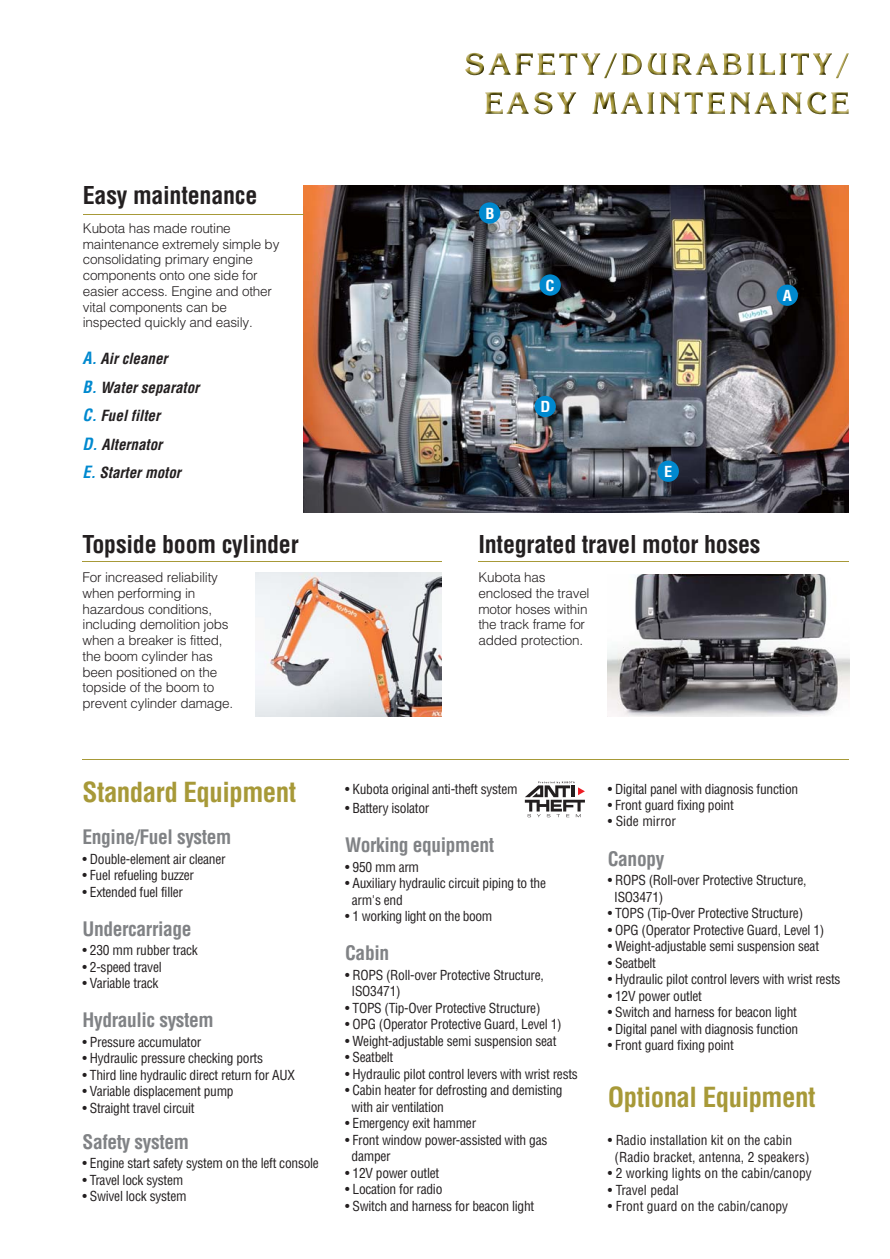
<style>
.page{position:relative;width:890px;height:1259px;background:#fff}
.page>*{position:absolute;margin:0;border:0;box-sizing:border-box;transform-origin:0 0}
.t1{font:700 condensed 27px "Helvetica";letter-spacing:-.02em;color:#a79938}
.t2{font:700 condensed 24px "Helvetica";letter-spacing:-.01em;color:#231f20}
.t3{font:700 condensed 19.5px "Helvetica";letter-spacing:-.02em;color:#808285}
.t4{font:italic 700 condensed 15px/28.5px "Helvetica";color:#231f20}
.t5{font:700 condensed 14.85px "Helvetica";color:#fff;scale:1.1 1}
.t6{font:condensed 13.5px/16.5px "Helvetica";letter-spacing:-.02em;color:#231f20}
.t7{font:300 13.5px/15.8px "Helvetica";letter-spacing:-.015em;color:#231f20}
.t8{font:condensed 13.5px/16.5px "Helvetica";color:#231f20}
.s1{font-size:16.5px;color:#0089cf}
.s2{color:#0089cf}
</style>
<div class="page">
<hr style="left:82px;top:759px;width:767px;height:1px;background:#a79938">
<svg style="left:524px;top:781px;width:61px;height:36px"></svg>
<img style="left:303px;top:186px;width:545px;height:326px">
<hr style="left:83px;top:214px;width:220px;height:1px;background:#a79938">
<div style="left:776px;top:285px;width:21px;height:21px;background:#0089cf;border-radius:50%"></div>
<div style="left:539px;top:274px;width:21px;height:22px;background:#0089cf;border-radius:50%"></div>
<div style="left:534px;top:396px;width:21px;height:21px;background:#0089cf;border-radius:50%"></div>
<div style="left:657px;top:461px;width:21px;height:21px;background:#0089cf;border-radius:50%"></div>
<div style="left:479px;top:202px;width:21px;height:22px;background:#0089cf;border-radius:50%"></div>
<hr style="left:82px;top:561px;width:360px;height:1px;background:#a79938">
<hr style="left:478px;top:561px;width:371px;height:1px;background:#a79938">
<img style="left:607px;top:574px;width:242px;height:142px">
<img style="left:255px;top:573px;width:186px;height:143px">
<img style="left:604px;top:53px;width:244px;height:25px">
<img style="left:465px;top:53px;width:19px;height:22px">
<img style="left:813px;top:53px;width:18px;height:22px">
<img style="left:790px;top:53px;width:18px;height:22px">
<img style="left:779px;top:53px;width:7px;height:22px">
<img style="left:759px;top:53px;width:16px;height:22px">
<img style="left:747px;top:53px;width:6px;height:22px">
<img style="left:722px;top:53px;width:19px;height:22px">
<img style="left:695px;top:53px;width:22px;height:22px">
<img style="left:672px;top:53px;width:19px;height:22px">
<img style="left:647px;top:53px;width:19px;height:22px">
<img style="left:621px;top:53px;width:20px;height:22px">
<img style="left:581px;top:53px;width:19px;height:22px">
<img style="left:559px;top:53px;width:18px;height:22px">
<img style="left:537px;top:53px;width:18px;height:22px">
<img style="left:515px;top:53px;width:17px;height:22px">
<img style="left:488px;top:53px;width:22px;height:22px">
<img style="left:807px;top:92px;width:19px;height:22px">
<img style="left:533px;top:92px;width:19px;height:22px">
<img style="left:831px;top:92px;width:17px;height:22px">
<img style="left:781px;top:92px;width:20px;height:22px">
<img style="left:754px;top:92px;width:22px;height:22px">
<img style="left:730px;top:92px;width:19px;height:22px">
<img style="left:707px;top:92px;width:17px;height:22px">
<img style="left:684px;top:92px;width:18px;height:22px">
<img style="left:659px;top:92px;width:20px;height:22px">
<img style="left:647px;top:92px;width:7px;height:22px">
<img style="left:620px;top:92px;width:22px;height:22px">
<img style="left:592px;top:92px;width:25px;height:22px">
<img style="left:557px;top:92px;width:19px;height:22px">
<img style="left:506px;top:92px;width:22px;height:22px">
<img style="left:485px;top:92px;width:17px;height:22px">
<h2 class="t2" style="left:83px;top:186px;width:176px">Easy maintenance</h2>
<p class="t7" style="left:83px;top:222px;width:198px">Kubota has made routine maintenance extremely simple by consolidating primary engine components onto one side for easier access. Engine and other vital components can be inspected quickly and easily.</p>
<p class="t4" style="left:83px;top:346px;width:118px"><span class="s1">A</span><span class="s2">.</span> Air cleaner<br><span class="s1">B</span><span class="s2">.</span> Water separator<br><span class="s1">C</span><span class="s2">.</span> Fuel filter<br><span class="s1">D</span><span class="s2">.</span> Alternator<br><span class="s1">E</span><span class="s2">.</span> Starter motor</p>
<h2 class="t2" style="left:82px;top:535px;width:218px">Topside boom cylinder</h2>
<p class="t7" style="left:82px;top:571px;width:152px">For increased reliability when performing in hazardous conditions, including demolition jobs when a breaker is fitted, the boom cylinder has been positioned on the topside of the boom to prevent cylinder damage.</p>
<p class="t5" style="left:485px;top:208px;width:10px">B</p>
<p class="t5" style="left:545px;top:280px;width:10px">C</p>
<p class="t5" style="left:782px;top:289px;width:10px">A</p>
<p class="t5" style="left:540px;top:401px;width:11px">D</p>
<p class="t5" style="left:664px;top:466px;width:9px">E</p>
<h2 class="t2" style="left:478px;top:535px;width:283px">Integrated travel motor hoses</h2>
<p class="t7" style="left:478px;top:571px;width:113px">Kubota has enclosed the travel motor hoses within the track frame for added protection.</p>
<h1 class="t1" style="left:83px;top:782px;width:215px">Standard Equipment</h1>
<h3 class="t3" style="left:83px;top:830px;width:150px">Engine/Fuel system</h3>
<p class="t6" style="left:83px;top:852px;width:145px">• Double-element air cleaner</p>
<p class="t6" style="left:83px;top:868px;width:113px">• Fuel refueling buzzer</p>
<p class="t6" style="left:83px;top:885px;width:102px">• Extended fuel filler</p>
<h3 class="t3" style="left:83px;top:921px;width:111px">Undercarriage</h3>
<p class="t6" style="left:83px;top:943px;width:117px">• 230 mm rubber track</p>
<p class="t6" style="left:83px;top:960px;width:81px">• 2-speed travel</p>
<p class="t6" style="left:83px;top:976px;width:77px">• Variable track</p>
<h3 class="t3" style="left:83px;top:1013px;width:133px">Hydraulic system</h3>
<p class="t6" style="left:83px;top:1035px;width:120px">• Pressure accumulator</p>
<p class="t6" style="left:83px;top:1051px;width:182px">• Hydraulic pressure checking ports</p>
<p class="t6" style="left:83px;top:1068px;width:214px">• Third line hydraulic direct return for AUX</p>
<p class="t6" style="left:83px;top:1084px;width:153px">• Variable displacement pump</p>
<p class="t6" style="left:83px;top:1101px;width:114px">• Straight travel circuit</p>
<h3 class="t3" style="left:83px;top:1134px;width:108px">Safety system</h3>
<p class="t6" style="left:83px;top:1156px;width:238px">• Engine start safety system on the left console</p>
<p class="t6" style="left:83px;top:1173px;width:102px">• Travel lock system</p>
<p class="t6" style="left:83px;top:1189px;width:105px">• Swivel lock system</p>
<p class="t6" style="left:345px;top:781px;width:174px">• Kubota original anti-theft system</p>
<p class="t6" style="left:345px;top:801px;width:86px">• Battery isolator</p>
<h3 class="t3" style="left:345px;top:837px;width:150px">Working equipment</h3>
<p class="t6" style="left:345px;top:859px;width:75px">• 950 mm arm</p>
<p class="t6" style="left:352px;top:876px;width:196px;text-indent:-7px">• Auxiliary hydraulic circuit piping to the arm's end</p>
<p class="t6" style="left:345px;top:909px;width:149px">• 1 working light on the boom</p>
<h3 class="t3" style="left:345px;top:945px;width:45px">Cabin</h3>
<p class="t6" style="left:351px;top:967px;width:194px;text-indent:-6px">• ROPS (Roll-over Protective Structure,<br>ISO3471)</p>
<p class="t6" style="left:345px;top:1000px;width:197px">• TOPS (Tip-Over Protective Structure)</p>
<p class="t6" style="left:345px;top:1017px;width:218px">• OPG (Operator Protective Guard, Level 1)</p>
<p class="t6" style="left:345px;top:1033px;width:213px">• Weight-adjustable semi suspension seat</p>
<p class="t6" style="left:345px;top:1050px;width:50px">• Seatbelt</p>
<p class="t6" style="left:345px;top:1066px;width:234px">• Hydraulic pilot control levers with wrist rests</p>
<p class="t6" style="left:351px;top:1083px;width:212px;text-indent:-6px">• Cabin heater for defrosting and demisting with air ventilation</p>
<p class="t6" style="left:345px;top:1116px;width:132px">• Emergency exit hammer</p>
<p class="t6" style="left:351px;top:1132px;width:197px;text-indent:-6px">• Front window power-assisted with gas damper</p>
<p class="t6" style="left:345px;top:1165px;width:96px">• 12V power outlet</p>
<p class="t6" style="left:345px;top:1182px;width:99px">• Location for radio</p>
<p class="t6" style="left:345px;top:1198px;width:190px">• Switch and harness for beacon light</p>
<p class="t6" style="left:607px;top:781px;width:192px">• Digital panel with diagnosis function</p>
<p class="t6" style="left:607px;top:798px;width:127px">• Front guard fixing point</p>
<p class="t8" style="left:607px;top:814px;width:70px">• Side mirror</p>
<h3 class="t3" style="left:607px;top:851px;width:58px">Canopy</h3>
<p class="t6" style="left:614px;top:873px;width:194px;text-indent:-6px">• ROPS (Roll-over Protective Structure,<br>ISO3471)</p>
<p class="t6" style="left:607px;top:906px;width:197px">• TOPS (Tip-Over Protective Structure)</p>
<p class="t6" style="left:607px;top:922px;width:218px">• OPG (Operator Protective Guard, Level 1)</p>
<p class="t6" style="left:607px;top:939px;width:213px">• Weight-adjustable semi suspension seat</p>
<p class="t6" style="left:607px;top:955px;width:50px">• Seatbelt</p>
<p class="t6" style="left:607px;top:972px;width:234px">• Hydraulic pilot control levers with wrist rests</p>
<p class="t6" style="left:607px;top:988px;width:96px">• 12V power outlet</p>
<p class="t6" style="left:607px;top:1005px;width:190px">• Switch and harness for beacon light</p>
<p class="t6" style="left:607px;top:1021px;width:192px">• Digital panel with diagnosis function</p>
<p class="t6" style="left:607px;top:1038px;width:127px">• Front guard fixing point</p>
<h1 class="t1" style="left:607px;top:1087px;width:209px">Optional Equipment</h1>
<p class="t8" style="left:614px;top:1133px;width:196px;text-indent:-7px">• Radio installation kit on the cabin (Radio bracket, antenna, 2 speakers)</p>
<p class="t8" style="left:607px;top:1166px;width:205px">• 2 working lights on the cabin/canopy</p>
<p class="t8" style="left:607px;top:1183px;width:72px">• Travel pedal</p>
<p class="t8" style="left:607px;top:1199px;width:182px">• Front guard on the cabin/canopy</p>
</div>
